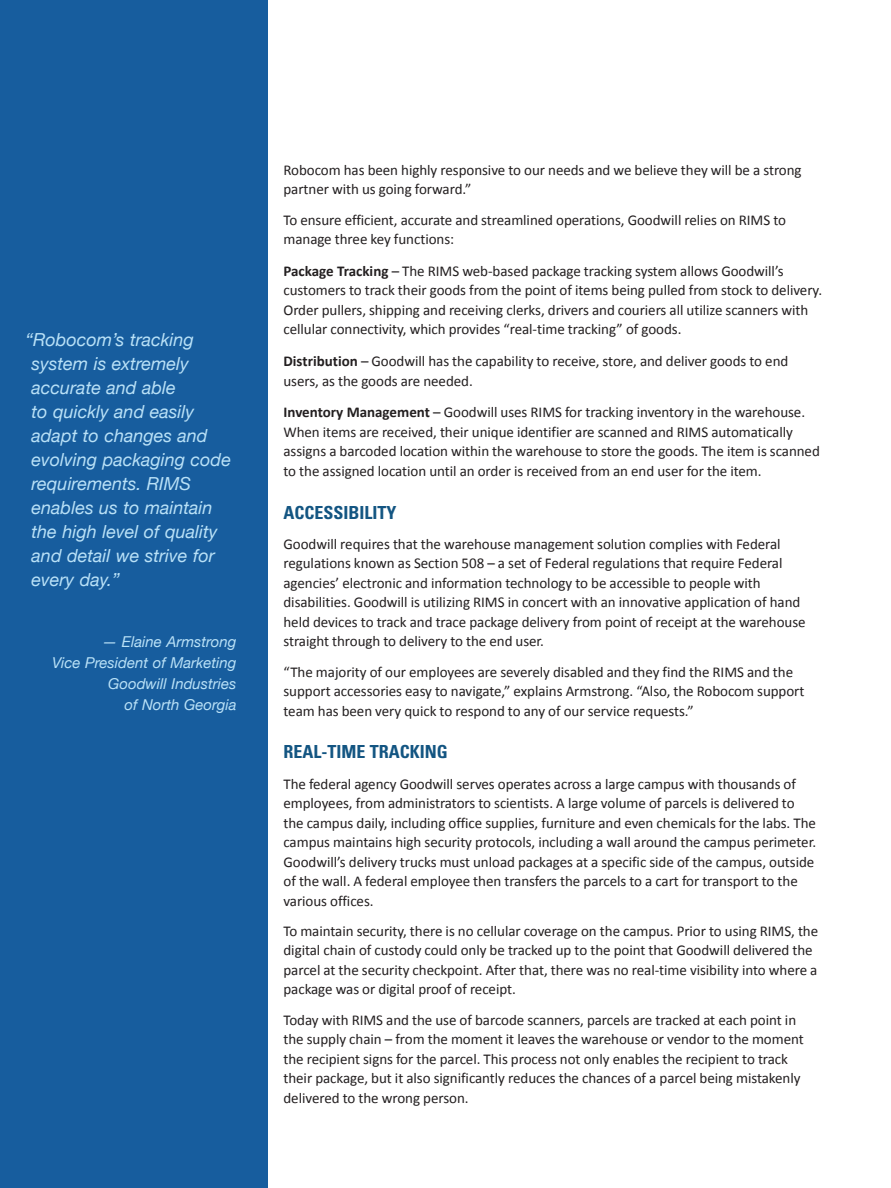
<style>
.page{position:relative;width:891px;height:1188px;background:#fff}
.page>*{position:absolute;margin:0;border:0;box-sizing:border-box;transform-origin:0 0}
._11_Sidebar_Quote{font:italic 18px/24px "Helvetica Neue";color:#b9e1f7}
._02_Headline{font:700 condensed 18px "Univers LT Std";color:#135582}
._04_Body_Text{font:15px/19.5px "Calibri";letter-spacing:-.005em;color:#231f20}
._11_Sidebar_Quote-2{font:italic 15px/21px "Helvetica Neue";color:#b9e1f7;text-align:right}
.s1{font-weight:700}
</style>
<div class="page">
<div style="left:0;top:0;width:267px;height:1188px;background:#175d9e"></div>
<p class="_11_Sidebar_Quote" style="left:32px;top:328px;width:201px;text-indent:-6px">“Robocom’s tracking system is extremely accurate and able<br>to quickly and easily adapt to changes and evolving packaging code requirements. RIMS enables us to maintain the high level of quality and detail we strive for every day.”</p>
<p class="_11_Sidebar_Quote-2" style="left:52px;top:632px;width:186px">— Elaine Armstrong<br>Vice President of Marketing<br>Goodwill Industries<br>of North Georgia</p>
<p class="_04_Body_Text" style="left:284px;top:160px;width:520px">Robocom has been highly responsive to our needs and we believe they will be a strong partner with us going forward.”</p>
<p class="_04_Body_Text" style="left:284px;top:210px;width:504px">To ensure efficient, accurate and streamlined operations, Goodwill relies on RIMS to manage three key functions:</p>
<p class="_04_Body_Text" style="left:284px;top:261px;width:540px"><span class="s1">Package Tracking</span> – The RIMS web-based package tracking system allows Goodwill’s customers to track their goods from the point of items being pulled from stock to delivery.<br>Order pullers, shipping and receiving clerks, drivers and couriers all utilize scanners with cellular connectivity, which provides “real-time tracking” of goods.</p>
<p class="_04_Body_Text" style="left:284px;top:351px;width:506px"><span class="s1">Distribution</span> – Goodwill has the capability to receive, store, and deliver goods to end users, as the goods are needed.</p>
<p class="_04_Body_Text" style="left:284px;top:403px;width:538px"><span class="s1">Inventory Management</span> – Goodwill uses RIMS for tracking inventory in the warehouse.<br>When items are received, their unique identifier are scanned and RIMS automatically assigns a barcoded location within the warehouse to store the goods. The item is scanned to the assigned location until an order is received from an end user for the item.</p>
<p class="_02_Headline" style="left:284px;top:501px;width:115px">ACCESSIBILITY</p>
<p class="_04_Body_Text" style="left:284px;top:534px;width:524px">Goodwill requires that the warehouse management solution complies with Federal regulations known as Section 508 – a set of Federal regulations that require Federal agencies’ electronic and information technology to be accessible to people with disabilities. Goodwill is utilizing RIMS in concert with an innovative application of hand held devices to track and trace package delivery from point of receipt at the warehouse straight through to delivery to the end user.</p>
<p class="_04_Body_Text" style="left:284px;top:662px;width:522px">“The majority of our employees are severely disabled and they find the RIMS and the support accessories easy to navigate,” explains Armstrong. “Also, the Robocom support team has been very quick to respond to any of our service requests.”</p>
<p class="_02_Headline" style="left:284px;top:741px;width:166px">REAL-TIME TRACKING</p>
<p class="_04_Body_Text" style="left:284px;top:774px;width:534px">The federal agency Goodwill serves operates across a large campus with thousands of employees, from administrators to scientists. A large volume of parcels is delivered to the campus daily, including office supplies, furniture and even chemicals for the labs. The campus maintains high security protocols, including a wall around the campus perimeter.<br>Goodwill’s delivery trucks must unload packages at a specific side of the campus, outside of the wall. A federal employee then transfers the parcels to a cart for transport to the various offices.</p>
<p class="_04_Body_Text" style="left:284px;top:921px;width:536px">To maintain security, there is no cellular coverage on the campus. Prior to using RIMS, the digital chain of custody could only be tracked up to the point that Goodwill delivered the parcel at the security checkpoint. After that, there was no real-time visibility into where a package was or digital proof of receipt.</p>
<p class="_04_Body_Text" style="left:284px;top:1010px;width:522px">Today with RIMS and the use of barcode scanners, parcels are tracked at each point in the supply chain – from the moment it leaves the warehouse or vendor to the moment the recipient signs for the parcel. This process not only enables the recipient to track their package, but it also significantly reduces the chances of a parcel being mistakenly delivered to the wrong person.</p>
</div>
